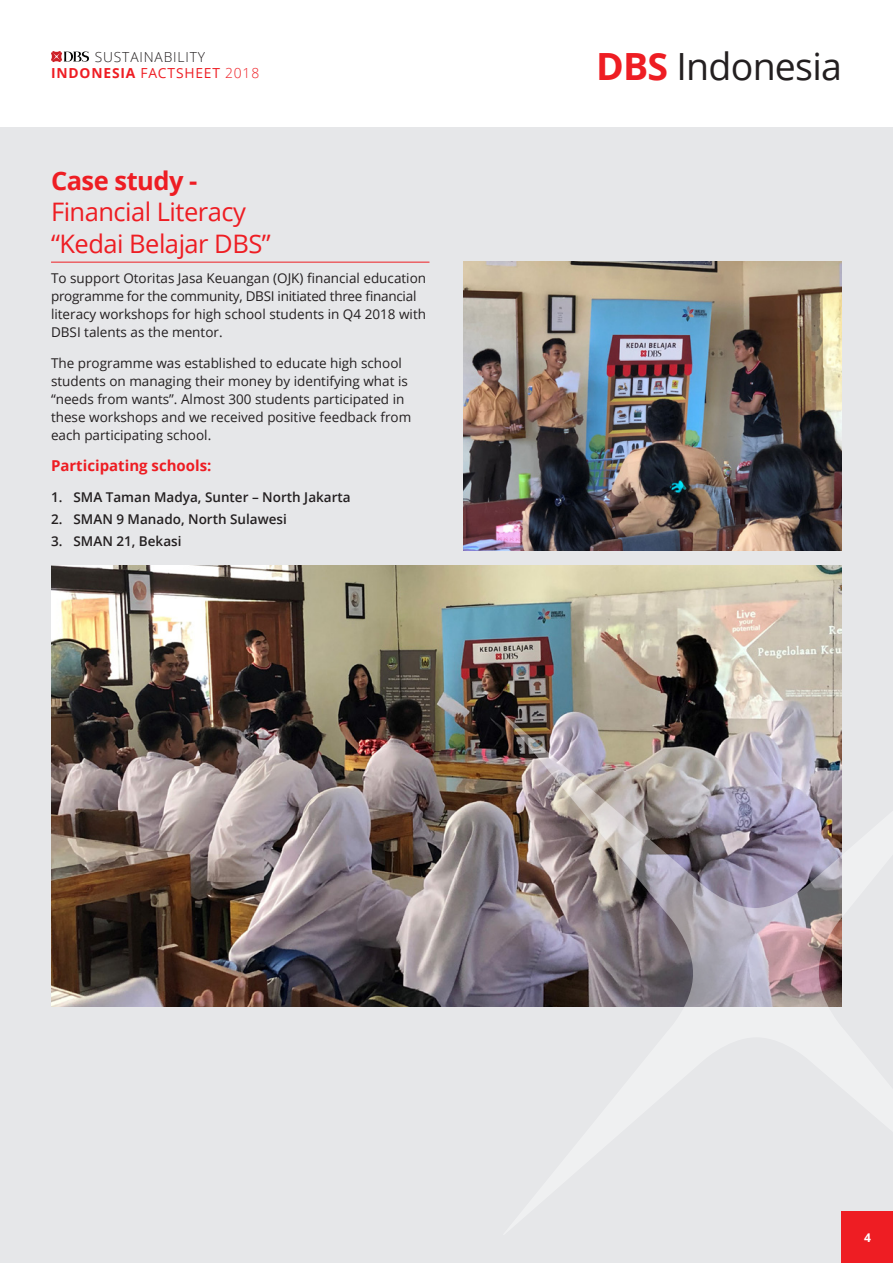
<style>
.page{position:relative;width:893px;height:1263px;background:#fff}
.page>*{position:absolute;margin:0;border:0;box-sizing:border-box;transform-origin:0 0}
.t1{font:37.5px "Open Sans";letter-spacing:-.02em;color:#231f20}
.t2{font:25.5px/31.5px "Open Sans";letter-spacing:-.02em;color:#ee1d23}
.t3{font:700 15px "Open Sans";color:#ee1d23}
.t4{font:700 13.8px "Open Sans";letter-spacing:.06em;color:#ee1d23}
.t5{font:300 13.8px "Open Sans";letter-spacing:.06em;color:#231f20}
.t6{font:13.5px/18px "Open Sans";color:#231f20}
.t7{font:600 13.5px "Open Sans";color:#231f20}
.t8{font:700 12px "Open Sans";color:#fff}
.s1{font-weight:400}
.s2{font-weight:300}
.s3{font-weight:700}
.s4{font-weight:700;color:#ee1d23}
</style>
<div class="page">
<div style="left:0;top:128px;width:893px;height:1135px;background:#e6e7e9"></div>
<div style="left:842px;top:1212px;width:51px;height:51px;background:#ee1d23"></div>
<svg style="left:51px;top:51px;width:38px;height:11px"></svg>
<img style="left:463px;top:262px;width:379px;height:288px">
<img style="left:51px;top:566px;width:791px;height:440px">
<img style="left:501px;top:710px;width:392px;height:525px">
<hr style="left:51px;top:262px;width:378px;height:1px;background:#ee1d23">
<p class="t5" style="left:95px;top:47px;width:112px">SUSTAINABILITY</p>
<p class="t4" style="left:51px;top:64px;width:210px">INDONESIA <span class="s1">FACTSHEET</span> <span class="s2">2018</span></p>
<p class="t2" style="left:51px;top:164px;width:221px"><span class="s3">Case study -<br></span>Financial Literacy “Kedai Belajar DBS”</p>
<p class="t6" style="left:51px;top:269px;width:377px">To support Otoritas Jasa Keuangan (OJK) financial education programme for the community, DBSI initiated three financial literacy workshops for high school students in Q4 2018 with DBSI talents as the mentor.</p>
<p class="t6" style="left:51px;top:354px;width:362px">The programme was established to educate high school students on managing their money by identifying what is “needs from wants”. Almost 300 students participated in these workshops and we received positive feedback from each participating school.</p>
<p class="t3" style="left:51px;top:455px;width:162px">Participating schools:</p>
<p class="t7" style="left:51px;top:487px;width:301px">1. SMA Taman Madya, Sunter – North Jakarta</p>
<p class="t7" style="left:51px;top:510px;width:237px">2. SMAN 9 Manado, North Sulawesi</p>
<p class="t7" style="left:51px;top:532px;width:132px">3. SMAN 21, Bekasi</p>
<p class="t1" style="left:596px;top:40px;width:247px"><span class="s4">DBS</span> Indonesia</p>
<p class="t8" style="left:864px;top:1229px;width:8px">4</p>
</div>
